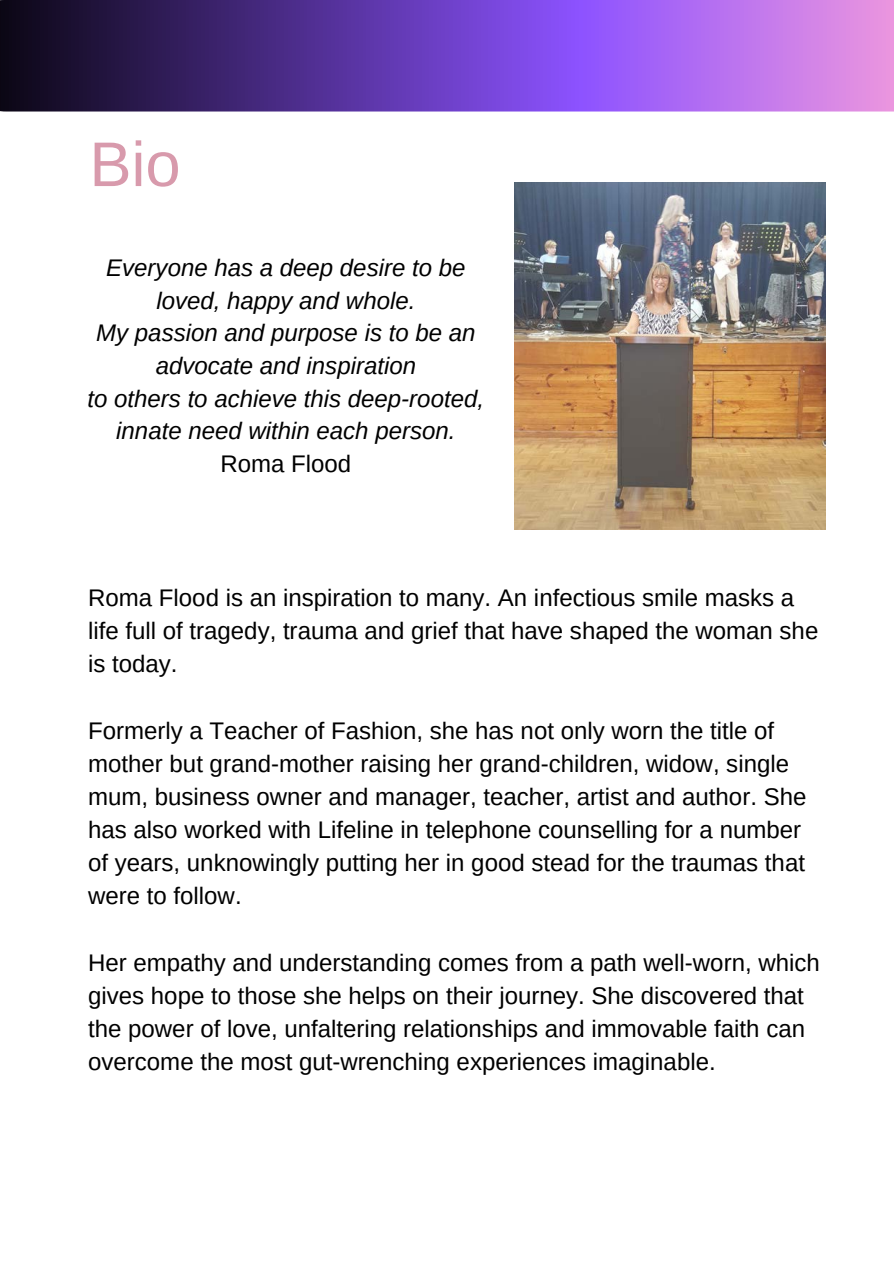
<style>
.page{position:relative;width:894px;height:1264px;background:#fff}
.page>*{position:absolute;margin:0;border:0;box-sizing:border-box;transform-origin:0 0}
.t1{font:63px "Arimo";color:#d89aac}
.t2{font:24px/33.2px "Arimo";color:#000}
.t3{font:italic 24px/32.7px "Arimo";color:#000;text-align:center}
</style>
<div class="page">
<img style="left:514px;top:183px;width:311px;height:347px">
<svg style="left:0;top:0;width:893px;height:111px;background:#7245ad"></svg>
<h1 class="t1" style="left:89px;top:129px;width:93px">Bio</h1>
<p class="t3" style="left:87px;top:251px;width:398px">Everyone has a deep desire to be loved, happy and whole.<br>My passion and purpose is to be an advocate and inspiration<br>to others to achieve this deep-rooted, innate need within each person.</p>
<p class="t2" style="left:220px;top:447px;width:132px">Roma Flood</p>
<p class="t2" style="left:88px;top:581px;width:731px">Roma Flood is an inspiration to many. An infectious smile masks a life full of tragedy, trauma and grief that have shaped the woman she is today.</p>
<p class="t2" style="left:88px;top:713px;width:719px">Formerly a Teacher of Fashion, she has not only worn the title of mother but grand-mother raising her grand-children, widow, single mum, business owner and manager, teacher, artist and author. She has also worked with Lifeline in telephone counselling for a number of years, unknowingly putting her in good stead for the traumas that were to follow.</p>
<p class="t2" style="left:88px;top:945px;width:732px">Her empathy and understanding comes from a path well-worn, which gives hope to those she helps on their journey. She discovered that the power of love, unfaltering relationships and immovable faith can overcome the most gut-wrenching experiences imaginable.</p>
</div>
